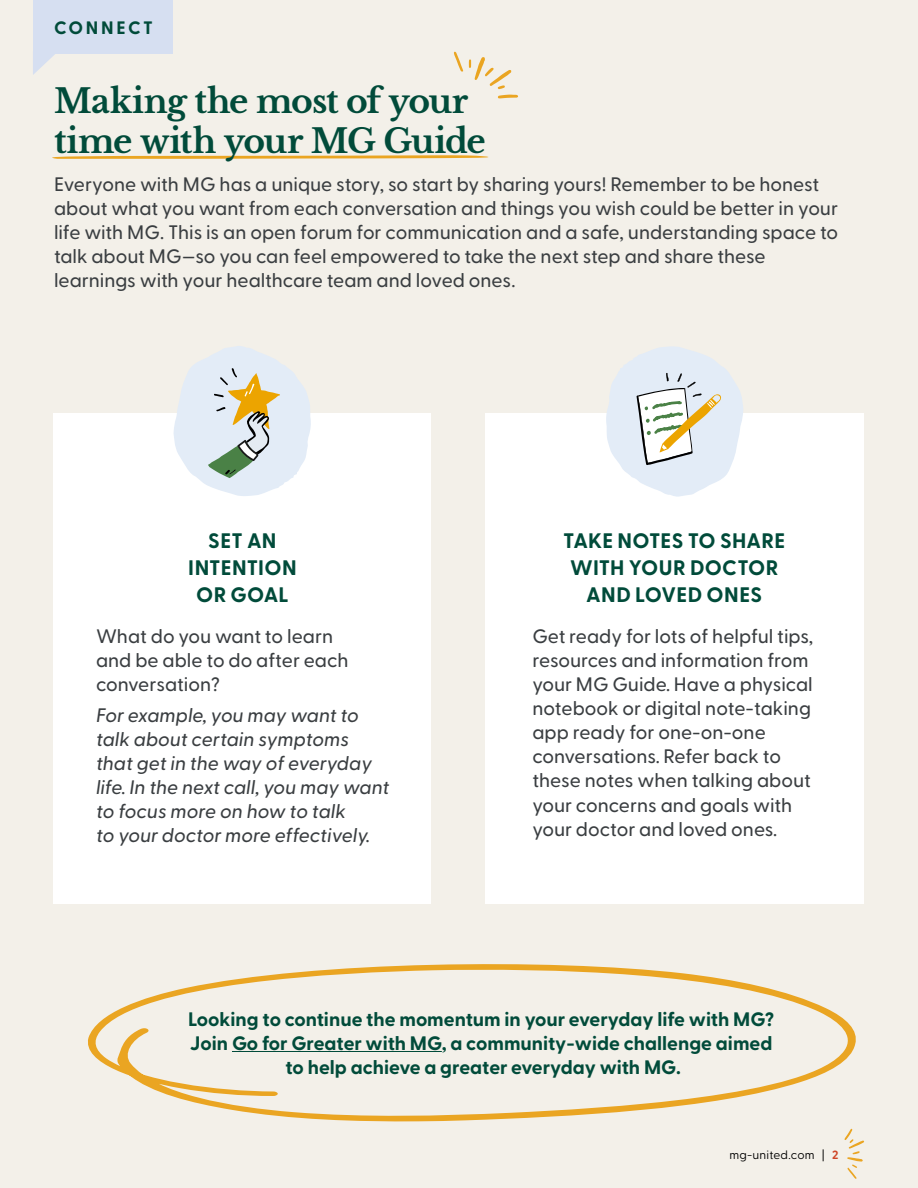
<style>
.page{position:relative;width:918px;height:1188px;background:#f3f0e9}
.page>*{position:absolute;margin:0;border:0;box-sizing:border-box;transform-origin:0 0}
.t1{font:700 33px/39.6px "Libre Baskerville";letter-spacing:-.03em;color:#014b3a}
.t2{font:700 21px/27px "Greycliff CF";letter-spacing:.01em;color:#014b3a;text-align:center}
.t3{font:500 19.5px/24px "Greycliff CF";color:#3a3e41}
.t4{font:italic 500 19.5px/24px "Greycliff CF";color:#3a3e41}
.t5{font:700 19.5px/24px "Greycliff CF";color:#014b3a;text-align:center}
.t6{font:700 18px "Greycliff CF";letter-spacing:.135em;color:#014b3a}
.t7{font:12px "Greycliff CF";letter-spacing:.02em;color:#000}
.s1{font-weight:700;color:#cf4627}
</style>
<div class="page">
<svg style="left:88px;top:964px;width:768px;height:158px"></svg>
<svg style="left:498px;top:95px;width:20px;height:3px"></svg>
<svg style="left:454px;top:52px;width:9px;height:20px"></svg>
<svg style="left:469px;top:57px;width:43px;height:32px"></svg>
<div style="left:53px;top:414px;width:378px;height:490px;background:#fff"></div>
<svg style="left:173px;top:346px;width:138px;height:150px"></svg>
<div style="left:485px;top:414px;width:378px;height:490px;background:#fff"></div>
<svg style="left:606px;top:346px;width:138px;height:151px"></svg>
<svg style="left:52px;top:155px;width:437px;height:4px;background:#ecbc61"></svg>
<hr style="left:232px;top:1051px;width:210px;height:1px;background:#014b3a">
<svg style="left:844px;top:1129px;width:20px;height:50px"></svg>
<div style="left:33px;top:0;width:140px;height:54px;background:#d6dff1"></div>
<svg style="left:33px;top:54px;width:22px;height:21px"></svg>
<p class="t6" style="left:54px;top:17px;width:100px">CONNECT</p>
<h1 class="t1" style="left:54px;top:81px;width:433px">Making the most of your time with your MG Guide</h1>
<p class="t3" style="left:54px;top:173px;width:786px">Everyone with MG has a unique story, so start by sharing yours! Remember to be honest about what you want from each conversation and things you wish could be better in your life with MG. This is an open forum for communication and a safe, understanding space to talk about MG—so you can feel empowered to take the next step and share these learnings with your healthcare team and loved ones.</p>
<p class="t2" style="left:188px;top:527px;width:110px">SET AN<br>INTENTION<br>OR GOAL</p>
<p class="t3" style="left:96px;top:625px;width:254px">What do you want to learn and be able to do after each conversation?</p>
<p class="t4" style="left:96px;top:702px;width:295px">For example, you may want to talk about certain symptoms that get in the way of everyday life. In the next call, you may want to focus more on how to talk<br>to your doctor more effectively.</p>
<p class="t2" style="left:563px;top:527px;width:224px">TAKE NOTES TO SHARE<br>WITH YOUR DOCTOR<br>AND LOVED ONES</p>
<p class="t3" style="left:532px;top:625px;width:282px">Get ready for lots of helpful tips, resources and information from your MG Guide. Have a physical notebook or digital note-taking app ready for one-on-one conversations. Refer back to these notes when talking about your concerns and goals with your doctor and loved ones.</p>
<p class="t5" style="left:188px;top:1007px;width:588px">Looking to continue the momentum in your everyday life with MG?<br>Join Go for Greater with MG, a community-wide challenge aimed to help achieve a greater everyday with MG.</p>
<p class="t7" style="left:729px;top:1147px;width:111px">mg-united.com | <span class="s1">2</span></p>
</div>
